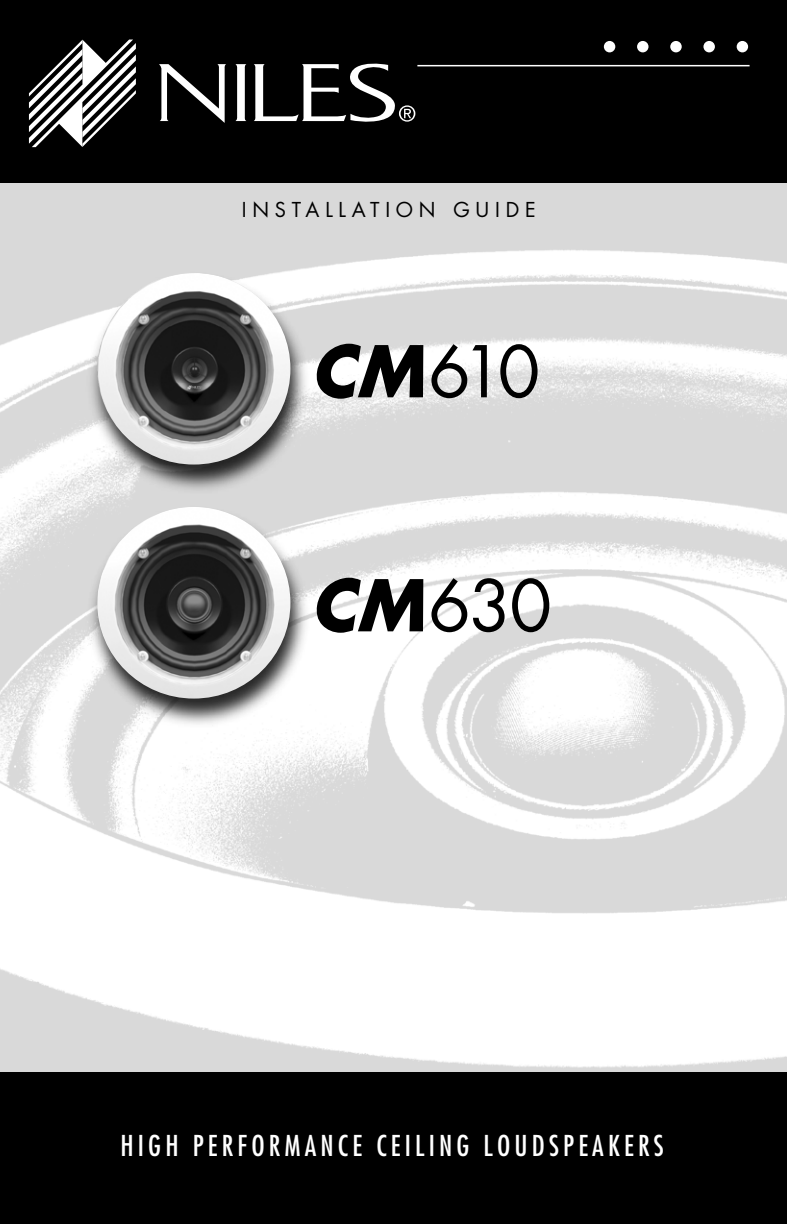
<style>
.page{position:relative;width:787px;height:1224px;background:#fff}
.page>*{position:absolute;margin:0;border:0;box-sizing:border-box;transform-origin:0 0}
.t1{font:69.2px "Futura Std";letter-spacing:-.06em;color:#000}
.For_Use{font:condensed 28px "Futura Std";letter-spacing:.15em;color:#fff}
.t2{font:20px "Futura Std";letter-spacing:.29em;color:#000}
.s1{font-weight:700;font-style:italic}
</style>
<div class="page">
<img style="left:0;top:182px;width:787px;height:890px">
<div style="left:0;top:0;width:787px;height:182px;background:#000"></div>
<svg style="left:29px;top:40px;width:107px;height:107px"></svg>
<svg style="left:159px;top:64px;width:67px;height:59px"></svg>
<svg style="left:235px;top:64px;width:11px;height:57px"></svg>
<svg style="left:254px;top:63px;width:161px;height:59px"></svg>
<div style="left:604px;top:41px;width:11px;height:11px;background:#fff;border-radius:50%"></div>
<div style="left:637px;top:41px;width:11px;height:11px;background:#fff;border-radius:50%"></div>
<div style="left:670px;top:41px;width:11px;height:11px;background:#fff;border-radius:50%"></div>
<div style="left:703px;top:41px;width:12px;height:11px;background:#fff;border-radius:50%"></div>
<div style="left:736px;top:41px;width:12px;height:11px;background:#fff;border-radius:50%"></div>
<hr style="left:417px;top:65px;width:332px;height:1px;background:#fff">
<div style="left:0;top:1072px;width:787px;height:152px;background:#000"></div>
<div style="left:86px;top:271px;width:224px;height:225px;background:#000;opacity:.85"></div>
<img style="left:97px;top:273px;width:193px;height:191px;border-radius:50%">
<div style="left:86px;top:505px;width:224px;height:225px;background:#000;opacity:.85"></div>
<img style="left:97px;top:507px;width:193px;height:191px;border-radius:50%">
<p class="t2" style="left:242px;top:196px;width:295px">INSTALLATION GUIDE</p>
<p class="t1" style="left:311px;top:328px;width:230px"><span class="s1">CM</span>610</p>
<p class="t1" style="left:311px;top:562px;width:242px"><span class="s1">CM</span>630</p>
<p class="For_Use" style="left:120px;top:1129px;width:545px">HIGH PERFORMANCE CEILING LOUDSPEAKERS</p>
</div>
